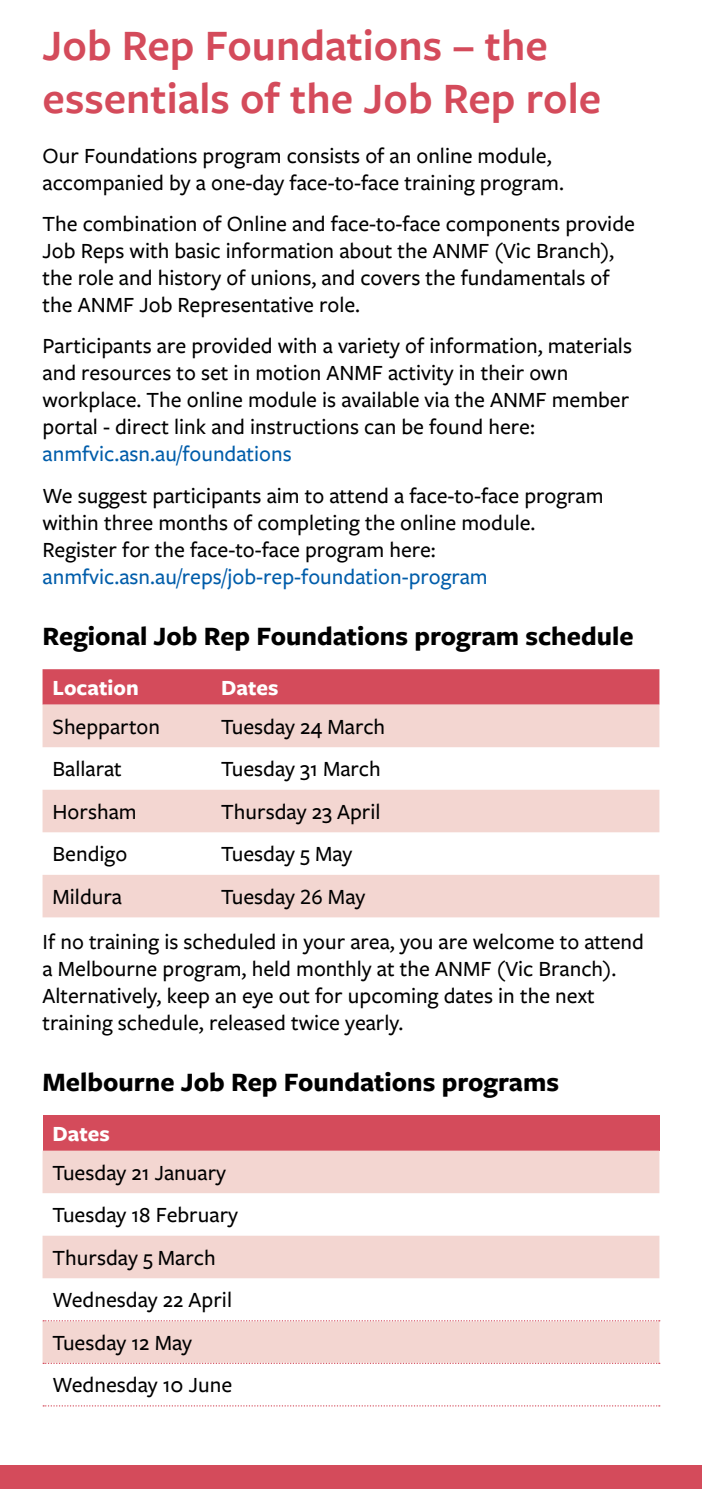
<style>
.page{position:relative;width:702px;height:1489px;background:#fff}
.page>*{position:absolute;margin:0;border:0;box-sizing:border-box;transform-origin:0 0}
.t1{font:600 45px/52.5px "Freight Sans Pro";color:#d44b5b}
.t2{font:700 27.5px "Freight Sans Pro";color:#000}
.t3{font:500 22.5px/27px "Freight Sans Pro";color:#000}
.t4{font:500 22.5px "Freight Sans Pro";color:#005daa}
.t5{font:700 22.5px "Freight Sans Pro";color:#fff}
</style>
<div class="page">
<div style="left:43px;top:669px;width:616px;height:35px;background:#d44b5b"></div>
<svg style="left:43px;top:704px;width:616px;height:213px;fill:#f3d6d1"></svg>
<div style="left:43px;top:1115px;width:616px;height:35px;background:#d44b5b"></div>
<svg style="left:43px;top:1150px;width:616px;height:212px;fill:#f3d6d1"></svg>
<svg style="left:43px;top:1319px;width:616px;height:2px"></svg>
<svg style="left:43px;top:1362px;width:616px;height:1px"></svg>
<svg style="left:43px;top:1405px;width:616px;height:1px"></svg>
<div style="left:0;top:1465px;width:702px;height:23px;background:#d44b5b"></div>
<h1 class="t1" style="left:43px;top:17px;width:560px">Job Rep Foundations – the essentials of the Job Rep role</h1>
<p class="t3" style="left:43px;top:141px;width:523px">Our Foundations program consists of an online module, accompanied by a one-day face-to-face training program.</p>
<p class="t3" style="left:43px;top:209px;width:594px">The combination of Online and face-to-face components provide Job Reps with basic information about the ANMF (Vic Branch), the role and history of unions, and covers the fundamentals of the ANMF Job Representative role.</p>
<p class="t3" style="left:43px;top:331px;width:591px">Participants are provided with a variety of information, materials and resources to set in motion ANMF activity in their own workplace. The online module is available via the ANMF member portal - direct link and instructions can be found here:</p>
<p class="t4" style="left:43px;top:439px;width:251px">anmfvic.asn.au/foundations</p>
<p class="t3" style="left:43px;top:481px;width:562px">We suggest participants aim to attend a face-to-face program within three months of completing the online module.<br>Register for the face-to-face program here:</p>
<p class="t4" style="left:43px;top:561px;width:446px">anmfvic.asn.au/reps/job-rep-foundation-program</p>
<p class="t2" style="left:43px;top:617px;width:592px">Regional Job Rep Foundations program schedule</p>
<p class="t5" style="left:53px;top:671px;width:88px">Location</p>
<p class="t5" style="left:221px;top:671px;width:59px">Dates</p>
<p class="t3" style="left:53px;top:712px;width:109px">Shepparton</p>
<p class="t3" style="left:221px;top:712px;width:165px">Tuesday 24 March</p>
<p class="t3" style="left:53px;top:754px;width:71px">Ballarat</p>
<p class="t3" style="left:221px;top:754px;width:161px">Tuesday 31 March</p>
<p class="t3" style="left:53px;top:797px;width:86px">Horsham</p>
<p class="t3" style="left:221px;top:797px;width:161px">Thursday 23 April</p>
<p class="t3" style="left:53px;top:839px;width:76px">Bendigo</p>
<p class="t3" style="left:221px;top:839px;width:133px">Tuesday 5 May</p>
<p class="t3" style="left:53px;top:882px;width:71px">Mildura</p>
<p class="t3" style="left:43px;top:873px;width:603px;line-height:44.8px;text-indent:179px">Tuesday 26 May<br>If no training is scheduled in your area, you are welcome to attend</p>
<p class="t3" style="left:43px;top:953px;width:575px">a Melbourne program, held monthly at the ANMF (Vic Branch).<br>Alternatively, keep an eye out for upcoming dates in the next training schedule, released twice yearly.</p>
<p class="t2" style="left:43px;top:1063px;width:518px">Melbourne Job Rep Foundations programs</p>
<p class="t5" style="left:53px;top:1117px;width:59px">Dates</p>
<p class="t3" style="left:53px;top:1150px;width:187px;line-height:42.5px">Tuesday 21 January<br>Tuesday 18 February<br>Thursday 5 March<br>Wednesday 22 April<br>Tuesday 12 May<br>Wednesday 10 June</p>
</div>
